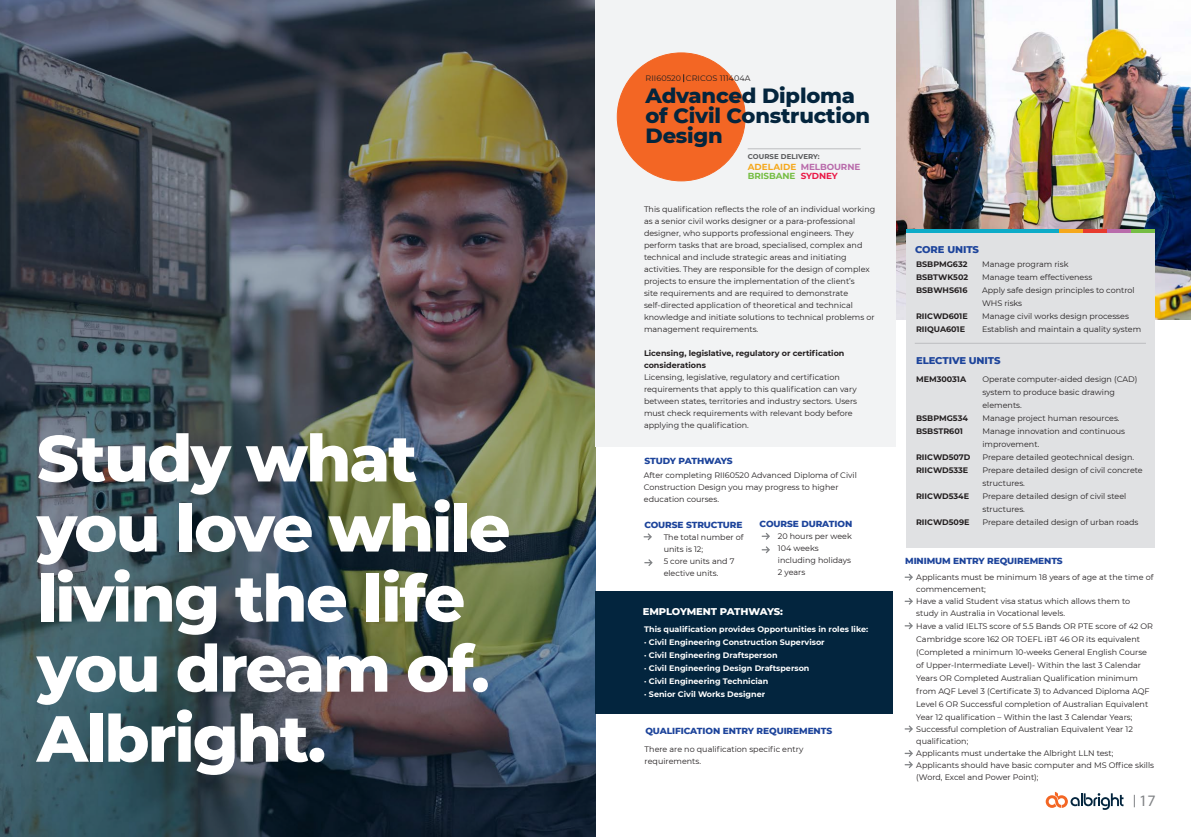
<style>
.page{position:relative;width:1191px;height:837px;background:#fff}
.page>*{position:absolute;margin:0;border:0;box-sizing:border-box;transform-origin:0 0}
.Paragraph_course_Black{font:800 65px/70px "Montserrat";letter-spacing:-.03em;color:#fff}
.Subtitle_Blue{font:800 21px/20px "Montserrat";letter-spacing:-.01em;color:#04253d}
.Course_Duration{font:16px "Myriad Pro";color:#808285}
.title_09{font:800 10px "Montserrat";letter-spacing:-.01em;color:#1d449b}
.title_09-2{font:800 10px "Montserrat";letter-spacing:-.015em;color:#fff}
.title_09-3{font:800 9px "Montserrat";letter-spacing:-.01em;color:#1d449b}
.Subtitle_Blue-2{font:700 8.8px "Montserrat";letter-spacing:-.01em;color:#b96bab}
.Subtitle_Blue-3{font:700 8.8px "Montserrat";letter-spacing:.01em;color:#f5a81c}
.Subtitle_Blue-4{font:700 8.8px "Montserrat";letter-spacing:-.01em;color:#75bd43}
.Subtitle_Blue-5{font:700 8.8px "Montserrat";letter-spacing:-.015em;color:#ea1846}
.Paragraph_course_Black-2{font:8px/12px "Montserrat";color:#231f20}
.Course_Duration-2{font:8px/13px "Montserrat";color:#231f20}
.Paragraph_course_Black-3{font:700 8px "Montserrat";color:#fff}
.Paragraph_course_Black-4{font:700 8px/12px "Montserrat";color:#231f20}
.Cricos{font:8px "Montserrat";letter-spacing:.01em;color:#231f20}
.Cricos-2{font:700 7px "Montserrat";letter-spacing:.01em;color:#57585a}
</style>
<div class="page">
<img style="left:0;top:0;width:595px;height:836px">
<img style="left:896px;top:0;width:295px;height:320px">
<div style="left:595px;top:0;width:301px;height:446px;background:#f2f3f4"></div>
<div style="left:617px;top:53px;width:128px;height:128px;background:#f36624;border-radius:50%"></div>
<div style="left:906px;top:232px;width:249px;height:315px;background:#e0e1e3"></div>
<hr style="left:906px;top:229px;width:153px;height:4px;background:#0dabc8">
<hr style="left:1059px;top:229px;width:24px;height:4px;background:#f5a81c">
<hr style="left:1083px;top:229px;width:24px;height:4px;background:#e73b2e">
<hr style="left:1107px;top:229px;width:24px;height:4px;background:#b96bab">
<hr style="left:1131px;top:229px;width:24px;height:4px;background:#75bd43">
<div style="left:595px;top:591px;width:298px;height:122px;background:#03253e"></div>
<hr style="left:914px;top:343px;width:232px;height:1px;background:#bcbdc0">
<svg style="left:761px;top:533px;width:9px;height:6px"></svg>
<svg style="left:761px;top:546px;width:9px;height:7px"></svg>
<svg style="left:904px;top:573px;width:9px;height:7px"></svg>
<svg style="left:904px;top:725px;width:9px;height:7px"></svg>
<svg style="left:904px;top:750px;width:9px;height:17px"></svg>
<svg style="left:904px;top:598px;width:9px;height:6px"></svg>
<svg style="left:904px;top:622px;width:9px;height:7px"></svg>
<svg style="left:1045px;top:791px;width:78px;height:18px"></svg>
<svg style="left:1134px;top:794px;width:1px;height:13px"></svg>
<hr style="left:747px;top:148px;width:113px;height:1px;background:#bcbdc0">
<svg style="left:643px;top:533px;width:9px;height:7px"></svg>
<svg style="left:644px;top:559px;width:8px;height:7px"></svg>
<p class="Paragraph_course_Black" style="left:37px;top:419px;width:475px">Study what you love while living the life you dream of.<br>Albright.</p>
<p class="Cricos" style="left:645px;top:73px;width:37px">RII60520</p>
<p class="Cricos" style="left:686px;top:73px;width:66px">CRICOS 111404A</p>
<p class="Subtitle_Blue" style="left:645px;top:84px;width:226px">Advanced Diploma of Civil Construction<br>Design</p>
<p class="Cricos-2" style="left:747px;top:151px;width:73px">COURSE DELIVERY:</p>
<p class="Subtitle_Blue-3" style="left:747px;top:160px;width:50px">ADELAIDE</p>
<p class="Subtitle_Blue-2" style="left:800px;top:160px;width:61px">MELBOURNE</p>
<p class="Subtitle_Blue-4" style="left:747px;top:169px;width:49px">BRISBANE</p>
<p class="Subtitle_Blue-5" style="left:800px;top:170px;width:39px">SYDNEY</p>
<p class="Paragraph_course_Black-2" style="left:644px;top:203px;width:233px">This qualification reflects the role of an individual working as a senior civil works designer or a para-professional designer, who supports professional engineers. They perform tasks that are broad, specialised, complex and technical and include strategic areas and initiating activities. They are responsible for the design of complex projects to ensure the implementation of the client’s<br>site requirements and are required to demonstrate self-directed application of theoretical and technical knowledge and initiate solutions to technical problems or management requirements.</p>
<p class="Paragraph_course_Black-4" style="left:644px;top:347px;width:202px">Licensing, legislative, regulatory or certification considerations</p>
<p class="Paragraph_course_Black-2" style="left:644px;top:371px;width:215px">Licensing, legislative, regulatory and certification requirements that apply to this qualification can vary between states, territories and industry sectors. Users must check requirements with relevant body before applying the qualification.</p>
<p class="title_09" style="left:915px;top:242px;width:65px">CORE UNITS</p>
<p class="Paragraph_course_Black-2" style="left:982px;top:257px;width:88px">Manage program risk</p>
<p class="Paragraph_course_Black-2" style="left:982px;top:270px;width:112px">Manage team effectiveness</p>
<p class="Paragraph_course_Black-2" style="left:982px;top:283px;width:154px;line-height:13px">Apply safe design principles to control<br>WHS risks</p>
<p class="Paragraph_course_Black-2" style="left:982px;top:309px;width:148px">Manage civil works design processes</p>
<p class="Paragraph_course_Black-2" style="left:982px;top:322px;width:161px">Establish and maintain a quality system</p>
<p class="Paragraph_course_Black-4" style="left:916px;top:258px;width:53px">BSBPMG632</p>
<p class="Paragraph_course_Black-4" style="left:916px;top:271px;width:54px">BSBTWK502</p>
<p class="Paragraph_course_Black-4" style="left:916px;top:284px;width:53px">BSBWHS616</p>
<p class="Paragraph_course_Black-4" style="left:916px;top:310px;width:53px">RIICWD601E</p>
<p class="Paragraph_course_Black-4" style="left:916px;top:323px;width:51px">RIIQUA601E</p>
<p class="title_09" style="left:916px;top:353px;width:86px">ELECTIVE UNITS</p>
<p class="Paragraph_course_Black-2" style="left:982px;top:372px;width:156px;line-height:13px">Operate computer-aided design (CAD) system to produce basic drawing elements.</p>
<p class="Paragraph_course_Black-2" style="left:982px;top:411px;width:144px;line-height:13px">Manage project human resources.<br>Manage innovation and continuous improvement.</p>
<p class="Paragraph_course_Black-2" style="left:982px;top:451px;width:153px">Prepare detailed geotechnical design.</p>
<p class="Paragraph_course_Black-2" style="left:982px;top:463px;width:162px;line-height:13px">Prepare detailed design of civil concrete structures.</p>
<p class="Paragraph_course_Black-2" style="left:982px;top:489px;width:145px;line-height:13px">Prepare detailed design of civil steel structures.</p>
<p class="Paragraph_course_Black-2" style="left:982px;top:516px;width:157px">Prepare detailed design of urban roads</p>
<p class="Paragraph_course_Black-4" style="left:916px;top:373px;width:52px">MEM30031A</p>
<p class="Paragraph_course_Black-4" style="left:916px;top:412px;width:53px">BSBPMG534</p>
<p class="Paragraph_course_Black-4" style="left:916px;top:425px;width:48px">BSBSTR601</p>
<p class="Paragraph_course_Black-4" style="left:916px;top:451px;width:56px">RIICWD507D</p>
<p class="Paragraph_course_Black-4" style="left:916px;top:464px;width:54px">RIICWD533E</p>
<p class="Paragraph_course_Black-4" style="left:916px;top:490px;width:55px">RIICWD534E</p>
<p class="title_09-3" style="left:644px;top:454px;width:90px">STUDY PATHWAYS</p>
<p class="Paragraph_course_Black-2" style="left:644px;top:468px;width:214px">After completing RII60520 Advanced Diploma of Civil<br>Construction Design you may progress to higher education courses.</p>
<p class="Paragraph_course_Black-2" style="left:778px;top:530px;width:75px">20 hours per week</p>
<p class="Paragraph_course_Black-2" style="left:778px;top:542px;width:75px">104 weeks including holidays<br>2 years</p>
<p class="title_09-3" style="left:644px;top:518px;width:100px">COURSE STRUCTURE</p>
<p class="Paragraph_course_Black-4" style="left:916px;top:516px;width:55px">RIICWD509E</p>
<p class="title_09-3" style="left:759px;top:517px;width:94px">COURSE DURATION</p>
<p class="Paragraph_course_Black-2" style="left:663px;top:531px;width:81px">The total number of units is 12;</p>
<p class="Paragraph_course_Black-2" style="left:663px;top:555px;width:72px">5 core units and 7 elective units.</p>
<p class="title_09-3" style="left:905px;top:554px;width:159px">MINIMUM ENTRY REQUIREMENTS</p>
<p class="Paragraph_course_Black-2" style="left:916px;top:570px;width:239px">Applicants must be minimum 18 years of age at the time of commencement;</p>
<p class="Paragraph_course_Black-2" style="left:916px;top:594px;width:215px">Have a valid Student visa status which allows them to study in Australia in Vocational levels.</p>
<p class="Course_Duration-2" style="left:916px;top:618px;width:238px">Have a valid IELTS score of 5.5 Bands OR PTE score of 42 OR Cambridge score 162 OR TOEFL iBT 46 OR its equivalent (Completed a minimum 10-weeks General English Course of Upper-Intermediate Level)- Within the last 3 Calendar Years OR Completed Australian Qualification minimum from AQF Level 3 (Certificate 3) to Advanced Diploma AQF Level 6 OR Successful completion of Australian Equivalent Year 12 qualification – Within the last 3 Calendar Years;</p>
<p class="Paragraph_course_Black-2" style="left:916px;top:722px;width:218px">Successful completion of Australian Equivalent Year 12 qualification;</p>
<p class="Paragraph_course_Black-2" style="left:916px;top:746px;width:199px">Applicants must undertake the Albright LLN test;</p>
<p class="Paragraph_course_Black-2" style="left:916px;top:758px;width:239px">Applicants should have basic computer and MS Office skills (Word, Excel and Power Point);</p>
<p class="title_09-2" style="left:643px;top:603px;width:141px">EMPLOYMENT PATHWAYS:</p>
<p class="Paragraph_course_Black-3" style="left:644px;top:623px;width:225px">This qualification provides Opportunities in roles like:</p>
<p class="Paragraph_course_Black-3" style="left:644px;top:636px;width:182px">· Civil Engineering Construction Supervisor</p>
<p class="Paragraph_course_Black-3" style="left:644px;top:649px;width:135px">· Civil Engineering Draftsperson</p>
<p class="Paragraph_course_Black-3" style="left:644px;top:662px;width:167px">· Civil Engineering Design Draftsperson</p>
<p class="Paragraph_course_Black-3" style="left:644px;top:675px;width:126px">· Civil Engineering Technician</p>
<p class="Paragraph_course_Black-3" style="left:644px;top:688px;width:123px">· Senior Civil Works Designer</p>
<p class="title_09-3" style="left:645px;top:723px;width:188px">QUALIFICATION ENTRY REQUIREMENTS</p>
<p class="Paragraph_course_Black-2" style="left:644px;top:742px;width:160px">There are no qualification specific entry requirements.</p>
<p class="Course_Duration" style="left:1139px;top:790px;width:18px">17</p>
</div>
